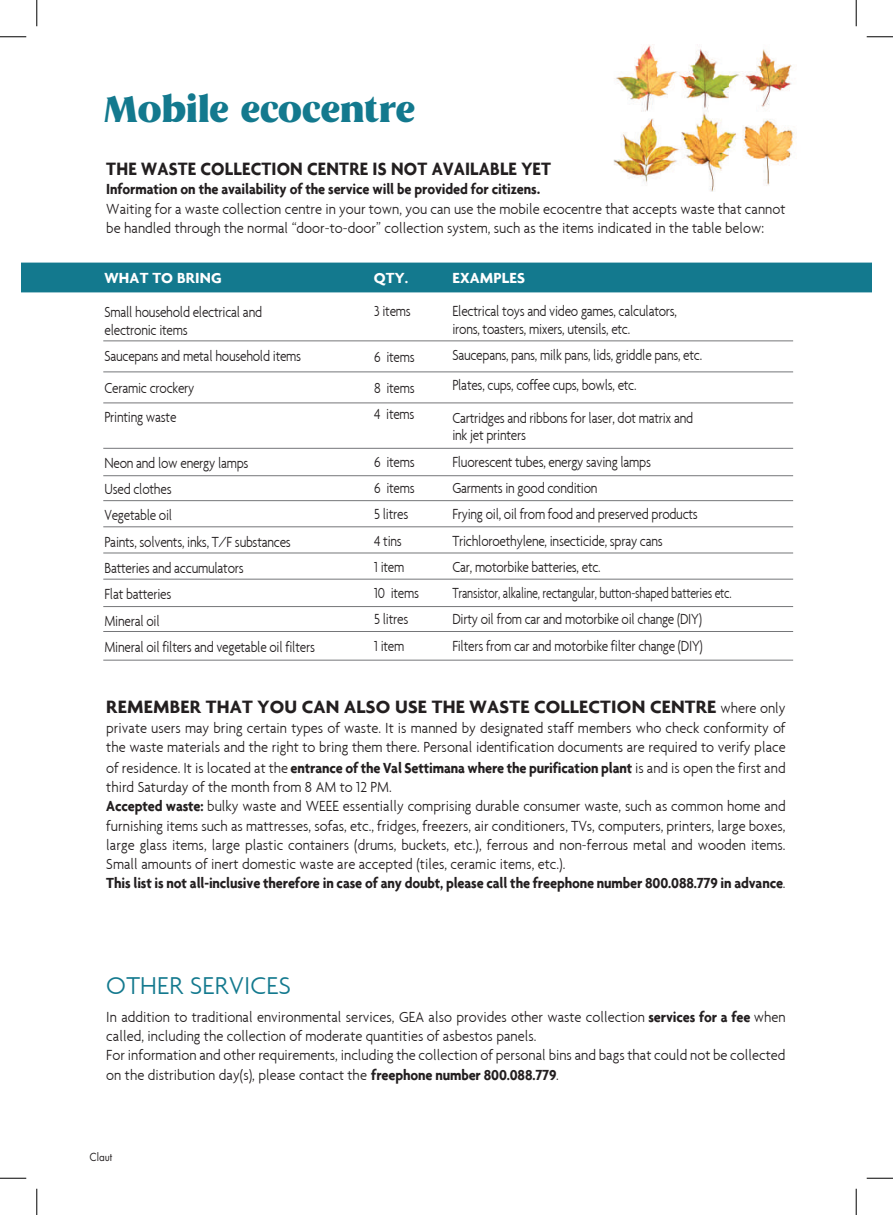
<style>
.page{position:relative;width:893px;height:1215px;background:#fff}
.page>*{position:absolute;margin:0;border:0;box-sizing:border-box;transform-origin:0 0}
.t1{font:36.75px "Brume";color:#13798e}
.t2{font:300 26.25px "Agenda";letter-spacing:.01em;color:#13798e}
.t3{font:700 19.25px "Agenda";letter-spacing:.01em;color:#231f20}
.t4{font:700 19.25px "Agenda";letter-spacing:.01em;color:#231f20;scale:.92 1}
.t5{font:300 15.75px/19.2px "Agenda";color:#231f20;scale:.92 1}
.t6{font:300 15.75px/26.2px "Agenda";letter-spacing:-.02em;color:#231f20;scale:.85 1}
.t7{font:700 15.75px "Agenda";letter-spacing:.01em;color:#fff}
.t8{font:300 15.75px "Agenda";color:#231f20;scale:.85 1}
.t9{font:12.25px "Futura T";color:#231f20;scale:.9 1}
.s1{font-weight:700}
.s2{font-family:"Avenir";font-weight:800}
.s3{font-weight:300;font-size:15.75px}
.s4{font-size:15.92px}
</style>
<div class="page">
<img style="left:613px;top:45px;width:183px;height:146px">
<div style="left:22px;top:262px;width:848px;height:30px;background:#13798e"></div>
<hr style="left:103px;top:340px;width:689px;height:1px;background:#757679">
<hr style="left:103px;top:371px;width:689px;height:1px;background:#757679">
<hr style="left:103px;top:402px;width:689px;height:1px;background:#757679">
<hr style="left:103px;top:448px;width:689px;height:1px;background:#757679">
<hr style="left:103px;top:475px;width:689px;height:1px;background:#757679">
<hr style="left:103px;top:500px;width:689px;height:1px;background:#757679">
<hr style="left:103px;top:526px;width:689px;height:1px;background:#757679">
<hr style="left:103px;top:552px;width:689px;height:1px;background:#757679">
<hr style="left:103px;top:579px;width:689px;height:1px;background:#757679">
<hr style="left:103px;top:606px;width:689px;height:1px;background:#757679">
<hr style="left:103px;top:631px;width:689px;height:1px;background:#757679">
<hr style="left:103px;top:659px;width:689px;height:1px;background:#757679">
<svg style="left:0;top:36px;width:26px;height:1px"></svg>
<svg style="left:866px;top:36px;width:26px;height:1px"></svg>
<svg style="left:0;top:1177px;width:26px;height:1px"></svg>
<svg style="left:866px;top:1177px;width:26px;height:1px"></svg>
<svg style="left:36px;top:0;width:1px;height:26px"></svg>
<svg style="left:36px;top:1188px;width:1px;height:26px"></svg>
<svg style="left:855px;top:0;width:1px;height:26px"></svg>
<svg style="left:855px;top:1188px;width:1px;height:26px"></svg>
<h1 class="t1" style="left:104px;top:88px;width:313px">Mobile ecocentre</h1>
<p class="t4" style="left:106px;top:157px;width:484px">THE WASTE COLLECTION CENTRE IS NOT AVAILABLE YET</p>
<p class="t5" style="left:106px;top:179px;width:739px"><span class="s1">Information on the availability of the service will be provided for citizens</span><span class="s2">.<br></span>Waiting for a waste collection centre in your town, you can use the mobile ecocentre that accepts waste that cannot be handled through the normal “door-to-door” collection system, such as the items indicated in the table below:</p>
<p class="t7" style="left:104px;top:269px;width:119px">WHAT TO BRING</p>
<p class="t7" style="left:373px;top:269px;width:36px">QTY.</p>
<p class="t7" style="left:452px;top:269px;width:74px">EXAMPLES</p>
<p class="t6" style="left:104px;top:303px;width:187px;line-height:17.5px">Small household electrical and electronic items</p>
<p class="t6" style="left:104px;top:340px;width:233px;line-height:31.5px">Saucepans and metal household items<br>Ceramic crockery</p>
<p class="t6" style="left:104px;top:404px;width:86px">Printing waste</p>
<p class="t6" style="left:104px;top:449px;width:249px">Neon and low energy lamps<br>Used clothes<br>Vegetable oil<br>Paints, solvents, inks, T/F substances<br>Batteries and accumulators<br>Flat batteries<br>Mineral oil<br>Mineral oil filters and vegetable oil filters</p>
<p class="t8" style="left:374px;top:302px;width:45px">3 items</p>
<p class="t6" style="left:374px;top:340px;width:49px;line-height:31.5px">6 items<br>8 items</p>
<p class="t8" style="left:374px;top:405px;width:49px">4 items</p>
<p class="t6" style="left:374px;top:448px;width:54px">6 items<br>6 items<br>5 litres<br>4 tins<br>1 item<br>10 items<br>5 litres<br>1 item</p>
<p class="t6" style="left:452px;top:302px;width:266px;line-height:17.5px">Electrical toys and video games, calculators, irons, toasters, mixers, utensils, etc.</p>
<p class="t6" style="left:452px;top:340px;width:295px;line-height:29.8px">Saucepans, pans, milk pans, lids, griddle pans, etc.<br>Plates, cups, coffee cups, bowls, etc.</p>
<p class="t6" style="left:452px;top:409px;width:285px;line-height:17.5px">Cartridges and ribbons for laser, dot matrix and ink jet printers</p>
<p class="t6" style="left:452px;top:448px;width:330px">Fluorescent tubes, energy saving lamps<br>Garments in good condition<br>Frying oil, oil from food and preserved products Trichloroethylene, insecticide, spray cans<br>Car, motorbike batteries, etc.<br>Transistor, alkaline, rectangular, button-shaped batteries etc.<br>Dirty oil from car and motorbike oil change (DIY)<br>Filters from car and motorbike filter change (DIY)</p>
<p class="t3" style="left:106px;top:695px;width:680px">REMEMBER THAT YOU CAN ALSO USE THE WASTE COLLECTION CENTRE <span class="s3">where only</span></p>
<p class="t5" style="left:106px;top:717px;width:739px">private users may bring certain types of waste. It is manned by designated staff members who check conformity of the waste materials and the right to bring them there. Personal identification documents are required to verify place</p>
<p class="t5" style="left:106px;top:758px;width:739px">of residence. It is located at the <span class="s1">entrance of the Val Settimana where the purification plant</span> is and is open the first and third Saturday of the month from 8 AM to 12 PM.<br><span class="s1">Accepted waste:</span> bulky waste and WEEE essentially comprising durable consumer waste, such as common home and furnishing items such as mattresses, sofas, etc., fridges, freezers, air conditioners, TVs, computers, printers, large boxes, large glass items, large plastic containers (drums, buckets, etc.), ferrous and non-ferrous metal and wooden items.<br>Small amounts of inert domestic waste are accepted (tiles, ceramic items, etc.).<br><span class="s1">This list is not all-inclusive therefore in case of any doubt, please call the freephone number 800.088.779 in advance</span>.</p>
<h2 class="t2" style="left:106px;top:969px;width:186px">OTHER SERVICES</h2>
<p class="t5" style="left:106px;top:1007px;width:739px">In addition to traditional environmental services, GEA also provides other waste collection <span class="s1">services for a fee</span> when called, including the collection of moderate quantities of asbestos panels.<br>For information and other requirements, including the collection of personal bins and bags that could not be collected on the distribution day(s), please contact the <span class="s1">freephone number 800.088.779</span><span class="s4">.</span></p>
<p class="t9" style="left:90px;top:1150px;width:27px">Claut</p>
</div>
